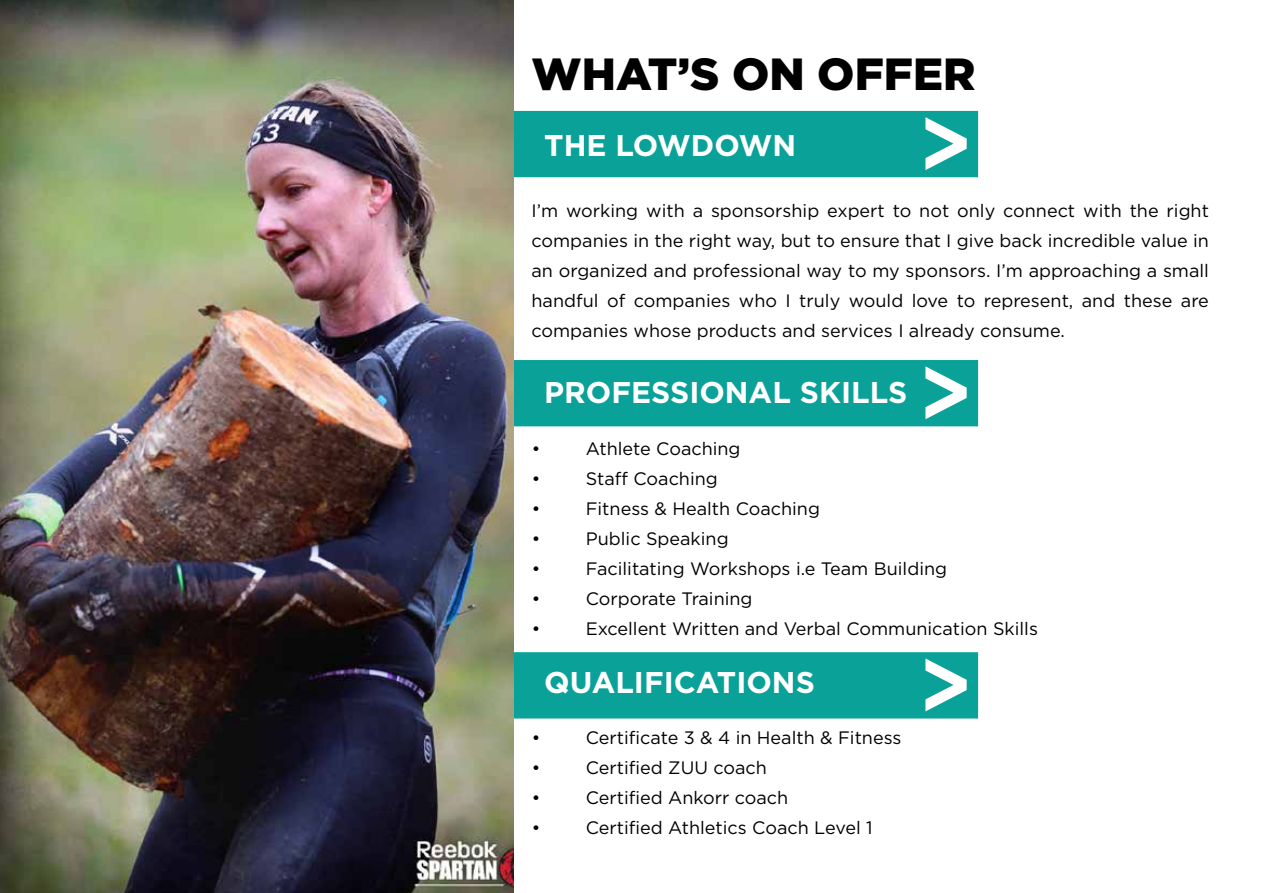
<style>
.page{position:relative;width:1263px;height:893px;background:#fff}
.page>*{position:absolute;margin:0;border:0;box-sizing:border-box;transform-origin:0 0}
.t1{font:900 45px "Gotham";color:#000}
.t2{font:700 30px "Gotham";color:#fff}
.t3{font:18px/30px "Gotham";color:#000;text-align:justify}
</style>
<div class="page">
<div style="left:513px;top:360px;width:465px;height:66px;background:#0aa199"></div>
<div style="left:513px;top:111px;width:465px;height:66px;background:#0aa199"></div>
<div style="left:513px;top:652px;width:465px;height:66px;background:#0aa199"></div>
<img style="left:0;top:0;width:513px;height:893px">
<h1 class="t1" style="left:531px;top:43px;width:445px">WHAT’S ON OFFER</h1>
<h2 class="t2" style="left:544px;top:126px;width:253px">THE LOWDOWN</h2>
<p class="t3" style="left:531px;top:195px;width:679px">I’m working with a sponsorship expert to not only connect with the right companies in the right way, but to ensure that I give back incredible value in an organized and professional way to my sponsors. I’m approaching a small handful of companies who I truly would love to represent, and these are companies whose products and services I already consume.</p>
<h2 class="t2" style="left:544px;top:372px;width:365px">PROFESSIONAL SKILLS</h2>
<p class="t3" style="left:532px;top:434px;width:10px">•</p>
<p class="t3" style="left:586px;top:434px;width:156px">Athlete Coaching</p>
<p class="t3" style="left:532px;top:464px;width:10px">•</p>
<p class="t3" style="left:586px;top:464px;width:134px">Staff Coaching</p>
<p class="t3" style="left:532px;top:494px;width:10px">•</p>
<p class="t3" style="left:586px;top:494px;width:236px">Fitness &amp; Health Coaching</p>
<p class="t3" style="left:532px;top:524px;width:10px">•</p>
<p class="t3" style="left:586px;top:524px;width:144px">Public Speaking</p>
<p class="t3" style="left:532px;top:554px;width:10px">•</p>
<p class="t3" style="left:586px;top:554px;width:363px">Facilitating Workshops i.e Team Building</p>
<p class="t3" style="left:532px;top:584px;width:10px">•</p>
<p class="t3" style="left:586px;top:584px;width:168px">Corporate Training</p>
<p class="t3" style="left:532px;top:614px;width:10px">•</p>
<p class="t3" style="left:586px;top:614px;width:454px">Excellent Written and Verbal Communication Skills</p>
<h2 class="t2" style="left:544px;top:663px;width:272px">QUALIFICATIONS</h2>
<p class="t3" style="left:532px;top:722px;width:10px">•</p>
<p class="t3" style="left:586px;top:722px;width:317px">Certificate 3 &amp; 4 in Health &amp; Fitness</p>
<p class="t3" style="left:532px;top:752px;width:10px">•</p>
<p class="t3" style="left:586px;top:752px;width:183px">Certified ZUU coach</p>
<p class="t3" style="left:532px;top:782px;width:10px">•</p>
<p class="t3" style="left:586px;top:782px;width:204px">Certified Ankorr coach</p>
<p class="t3" style="left:532px;top:812px;width:10px">•</p>
<p class="t3" style="left:586px;top:812px;width:288px">Certified Athletics Coach Level 1</p>
</div>
